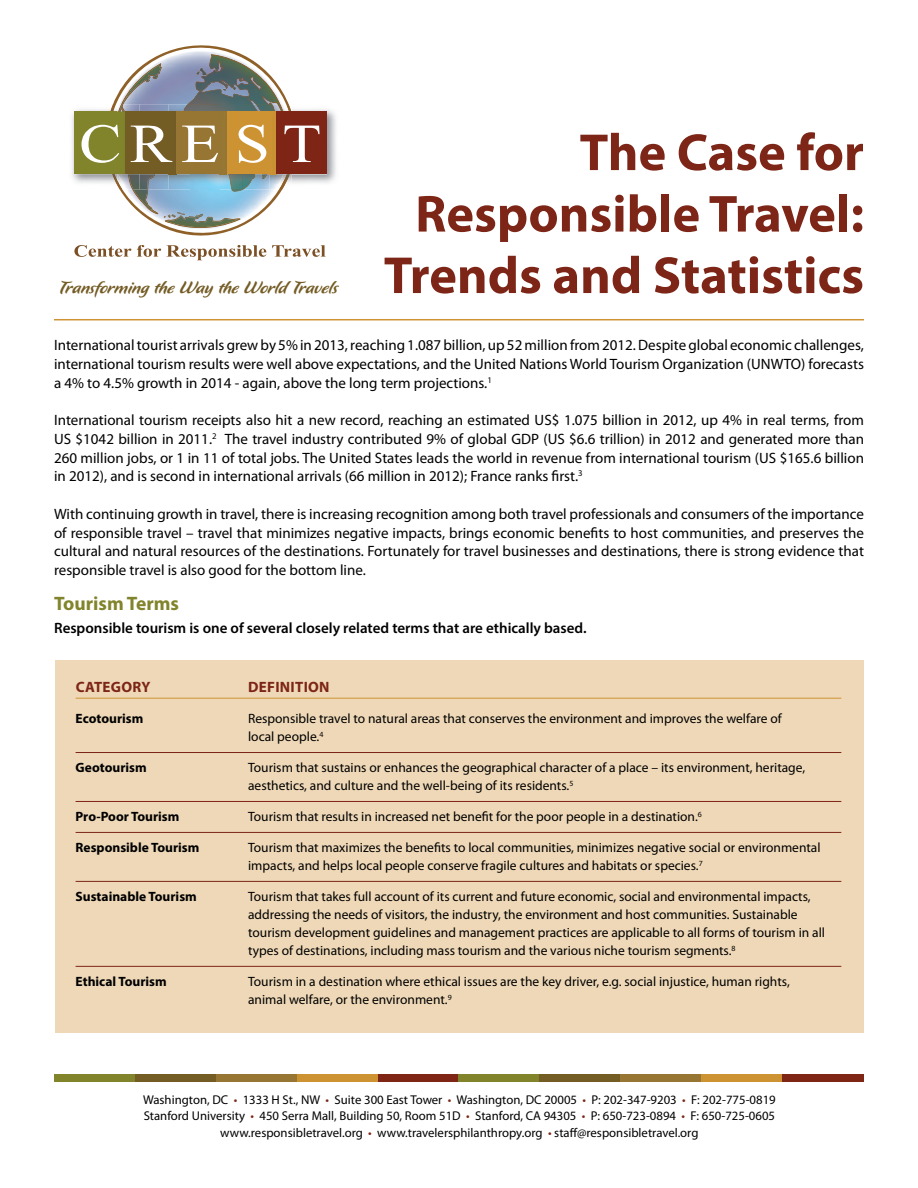
<style>
.page{position:relative;width:918px;height:1188px;background:#fff}
.page>*{position:absolute;margin:0;border:0;box-sizing:border-box;transform-origin:0 0}
.t1{font:700 52.5px/61.5px "Myriad Pro";color:#7d2516;text-align:right}
.t2{font:700 19.5px "Myriad Pro";color:#81842b}
.t3{font:18px "Flavour";color:#745c25}
.t4{font:15px/18.8px "Myriad Pro";color:#000;text-align:justify}
.t5{font:600 15px "Myriad Pro";color:#000}
.t6{font:700 15px "Myriad Pro";letter-spacing:.02em;color:#7d2516}
.t7{font:13.5px/18px "Myriad Pro";color:#000}
.t8{font:700 13.5px "Myriad Pro";color:#000}
.t9{font:12.75px "Myriad Pro";color:#000}
.s1{color:#7d2516}
</style>
<div class="page">
<img style="left:71px;top:113px;width:3px;height:67px">
<img style="left:326px;top:109px;width:10px;height:74px">
<div style="left:277px;top:112px;width:50px;height:62px;background:#7e2516"></div>
<svg style="left:74px;top:45px;width:252px;height:215px"></svg>
<div style="left:54px;top:1075px;width:81px;height:7px;background:#81842b"></div>
<div style="left:135px;top:1075px;width:81px;height:7px;background:#745c25"></div>
<div style="left:216px;top:1075px;width:81px;height:7px;background:#977634"></div>
<div style="left:297px;top:1075px;width:81px;height:7px;background:#cd9333"></div>
<div style="left:378px;top:1075px;width:81px;height:7px;background:#7e2516"></div>
<div style="left:459px;top:1075px;width:81px;height:7px;background:#81842b"></div>
<div style="left:540px;top:1075px;width:81px;height:7px;background:#745c25"></div>
<div style="left:621px;top:1075px;width:81px;height:7px;background:#977634"></div>
<div style="left:702px;top:1075px;width:81px;height:7px;background:#cd9333"></div>
<div style="left:783px;top:1075px;width:81px;height:7px;background:#7e2516"></div>
<hr style="left:54px;top:319px;width:810px;height:1px;background:#ce9434">
<div style="left:55px;top:660px;width:808px;height:372px;background:#eed8b7"></div>
<hr style="left:76px;top:698px;width:765px;height:1px;background:#ce9434">
<hr style="left:76px;top:752px;width:765px;height:1px;background:#7d2516">
<hr style="left:76px;top:801px;width:765px;height:1px;background:#7d2516">
<hr style="left:76px;top:832px;width:765px;height:1px;background:#7d2516">
<hr style="left:76px;top:881px;width:765px;height:1px;background:#7d2516">
<hr style="left:76px;top:966px;width:765px;height:1px;background:#7d2516">
<p class="t3" style="left:58px;top:277px;width:281px">Transforming the Way the World Travels</p>
<p class="t1" style="left:415px;top:120px;width:450px">The Case for<br>Responsible Travel:</p>
<p class="t1" style="left:384px;top:243px;width:482px">Trends and Statistics</p>
<p class="t4" style="left:54px;top:336px;width:811px">International tourist arrivals grew by 5% in 2013, reaching 1.087 billion, up 52 million from 2012. Despite global economic challenges, international tourism results were well above expectations, and the United Nations World Tourism Organization (UNWTO) forecasts a 4% to 4.5% growth in 2014 - again, above the long term projections.<sup>1</sup></p>
<p class="t4" style="left:54px;top:411px;width:811px">International tourism receipts also hit a new record, reaching an estimated US$ 1.075 billion in 2012, up 4% in real terms, from US $1042 billion in 2011.<sup>2</sup> The travel industry contributed 9% of global GDP (US $6.6 trillion) in 2012 and generated more than 260 million jobs, or 1 in 11 of total jobs. The United States leads the world in revenue from international tourism (US $165.6 billion in 2012), and is second in international arrivals (66 million in 2012); France ranks first.<sup>3</sup></p>
<p class="t4" style="left:54px;top:504px;width:811px">With continuing growth in travel, there is increasing recognition among both travel professionals and consumers of the importance of responsible travel – travel that minimizes negative impacts, brings economic benefits to host communities, and preserves the cultural and natural resources of the destinations. Fortunately for travel businesses and destinations, there is strong evidence that responsible travel is also good for the bottom line.</p>
<p class="t2" style="left:54px;top:590px;width:126px">Tourism Terms</p>
<p class="t5" style="left:54px;top:619px;width:534px">Responsible tourism is one of several closely related terms that are ethically based.</p>
<p class="t6" style="left:76px;top:678px;width:76px">CATEGORY</p>
<p class="t6" style="left:248px;top:678px;width:83px">DEFINITION</p>
<p class="t8" style="left:76px;top:710px;width:69px">Ecotourism</p>
<p class="t7" style="left:248px;top:710px;width:535px">Responsible travel to natural areas that conserves the environment and improves the welfare of local people.<sup>4</sup></p>
<p class="t8" style="left:76px;top:759px;width:73px">Geotourism</p>
<p class="t7" style="left:248px;top:759px;width:559px">Tourism that sustains or enhances the geographical character of a place – its environment, heritage, aesthetics, and culture and the well-being of its residents.<sup>5</sup></p>
<p class="t8" style="left:76px;top:808px;width:105px">Pro-Poor Tourism</p>
<p class="t7" style="left:248px;top:808px;width:455px">Tourism that results in increased net benefit for the poor people in a destination.<sup>6</sup></p>
<p class="t8" style="left:76px;top:839px;width:125px">Responsible Tourism</p>
<p class="t7" style="left:248px;top:839px;width:574px">Tourism that maximizes the benefits to local communities, minimizes negative social or environmental impacts, and helps local people conserve fragile cultures and habitats or species.<sup>7</sup></p>
<p class="t8" style="left:76px;top:888px;width:123px">Sustainable Tourism</p>
<p class="t7" style="left:248px;top:887px;width:579px">Tourism that takes full account of its current and future economic, social and environmental impacts, addressing the needs of visitors, the industry, the environment and host communities. Sustainable tourism development guidelines and management practices are applicable to all forms of tourism in all types of destinations, including mass tourism and the various niche tourism segments.<sup>8</sup></p>
<p class="t8" style="left:76px;top:973px;width:93px">Ethical Tourism</p>
<p class="t7" style="left:248px;top:972px;width:543px">Tourism in a destination where ethical issues are the key driver, e.g. social injustice, human rights, animal welfare, or the environment.<sup>9</sup></p>
<p class="t9" style="left:143px;top:1091px;width:634px">Washington, DC <span class="s1">•</span> 1333 H St., NW <span class="s1">•</span> Suite 300 East Tower <span class="s1">•</span> Washington, DC 20005 <span class="s1">•</span> P: 202-347-9203 <span class="s1">•</span> F: 202-775-0819</p>
<p class="t9" style="left:144px;top:1108px;width:633px">Stanford University <span class="s1">•</span> 450 Serra Mall, Building 50, Room 51D <span class="s1">•</span> Stanford, CA 94305 <span class="s1">•</span> P: 650-723-0894 <span class="s1">•</span> F: 650-725-0605</p>
<p class="t9" style="left:220px;top:1124px;width:480px">www.responsibletravel.org <span class="s1">•</span> www.travelersphilanthropy.org <span class="s1">•</span> staff@responsibletravel.org</p>
</div>
